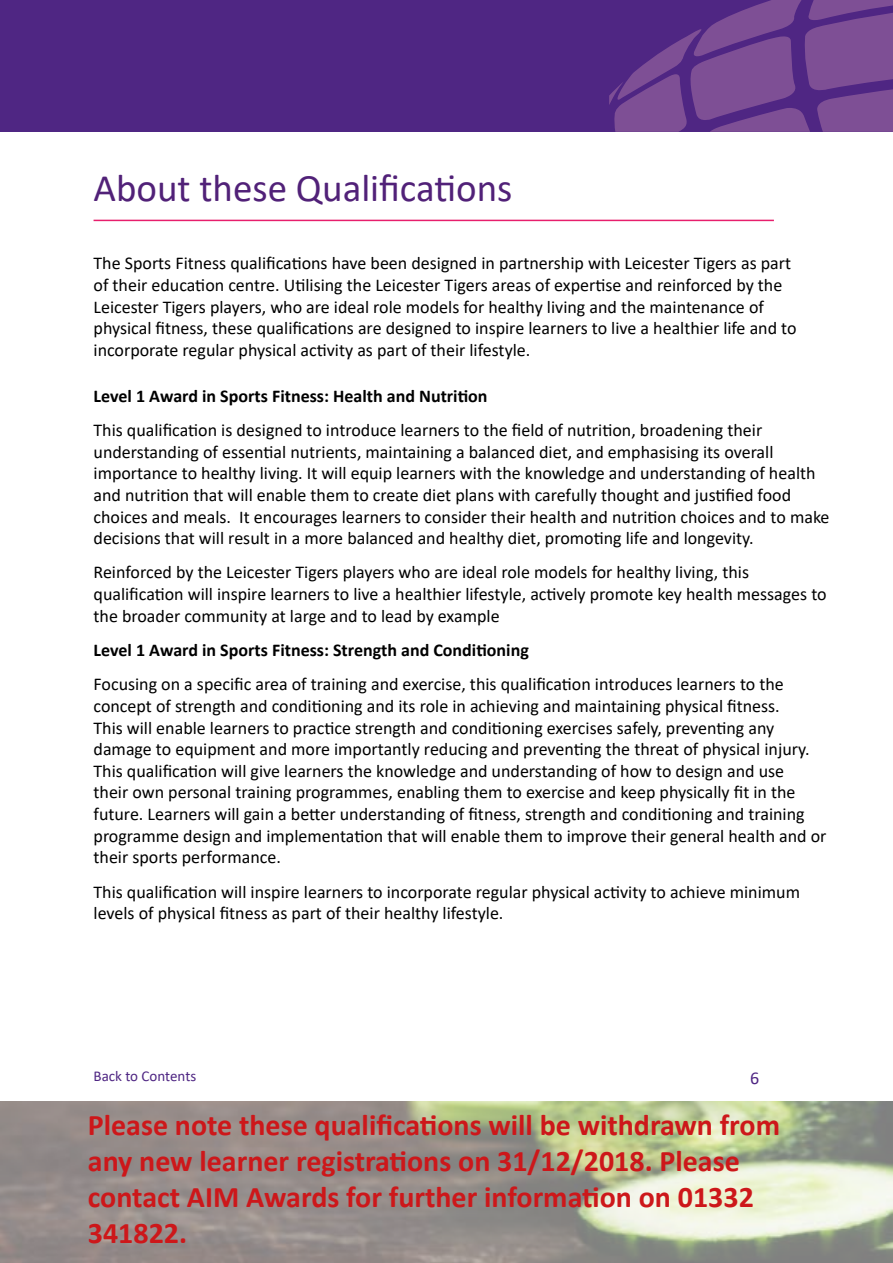
<style>
.page{position:relative;width:893px;height:1263px;background:#fff}
.page>*{position:absolute;margin:0;border:0;box-sizing:border-box;transform-origin:0 0}
.t1{font:39px "Calibri";color:#512178}
.t2{font:700 30px/36px "Calibri";color:#cd171a}
.t3{font:18px/21.6px "Calibri";color:#000}
.t4{font:700 18px "Calibri";color:#000}
.t5{font:18px "Calibri";color:#4f2683}
.t6{font:15px "Calibri";color:#4f2683}
</style>
<div class="page">
<hr style="left:94px;top:220px;width:680px;height:1px;background:#e71e6c">
<div style="left:0;top:0;width:893px;height:132px;background:#4f2683"></div>
<svg style="left:609px;top:0;width:284px;height:132px"></svg>
<h1 class="t1" style="left:94px;top:161px;width:420px">About these Qualifications</h1>
<p class="t3" style="left:94px;top:252px;width:705px">The Sports Fitness qualifications have been designed in partnership with Leicester Tigers as part of their education centre. Utilising the Leicester Tigers areas of expertise and reinforced by the Leicester Tigers players, who are ideal role models for healthy living and the maintenance of physical fitness, these qualifications are designed to inspire learners to live a healthier life and to incorporate regular physical activity as part of their lifestyle.</p>
<p class="t4" style="left:94px;top:383px;width:396px">Level 1 Award in Sports Fitness: Health and Nutrition</p>
<p class="t3" style="left:94px;top:419px;width:737px">This qualification is designed to introduce learners to the field of nutrition, broadening their understanding of essential nutrients, maintaining a balanced diet, and emphasising its overall importance to healthy living. It will equip learners with the knowledge and understanding of health and nutrition that will enable them to create diet plans with carefully thought and justified food choices and meals. It encourages learners to consider their health and nutrition choices and to make decisions that will result in a more balanced and healthy diet, promoting life and longevity.</p>
<p class="t3" style="left:94px;top:561px;width:735px">Reinforced by the Leicester Tigers players who are ideal role models for healthy living, this qualification will inspire learners to live a healthier lifestyle, actively promote key health messages to the broader community at large and to lead by example</p>
<p class="t4" style="left:94px;top:637px;width:437px">Level 1 Award in Sports Fitness: Strength and Conditioning</p>
<p class="t3" style="left:94px;top:673px;width:734px">Focusing on a specific area of training and exercise, this qualification introduces learners to the concept of strength and conditioning and its role in achieving and maintaining physical fitness.<br>This will enable learners to practice strength and conditioning exercises safely, preventing any damage to equipment and more importantly reducing and preventing the threat of physical injury.<br>This qualification will give learners the knowledge and understanding of how to design and use<br>their own personal training programmes, enabling them to exercise and keep physically fit in the future. Learners will gain a better understanding of fitness, strength and conditioning and training programme design and implementation that will enable them to improve their general health and or their sports performance.</p>
<p class="t3" style="left:94px;top:880px;width:708px">This qualification will inspire learners to incorporate regular physical activity to achieve minimum levels of physical fitness as part of their healthy lifestyle.</p>
<p class="t6" style="left:94px;top:1066px;width:104px">Back to Contents</p>
<h2 class="t2" style="left:88px;top:1106px;width:694px">Please note these qualifications will be withdrawn from any new learner registrations on 31/12/2018. Please contact AIM Awards for further information on 01332<br>341822.</h2>
<p class="t5" style="left:750px;top:1065px;width:11px">6</p>
</div>
